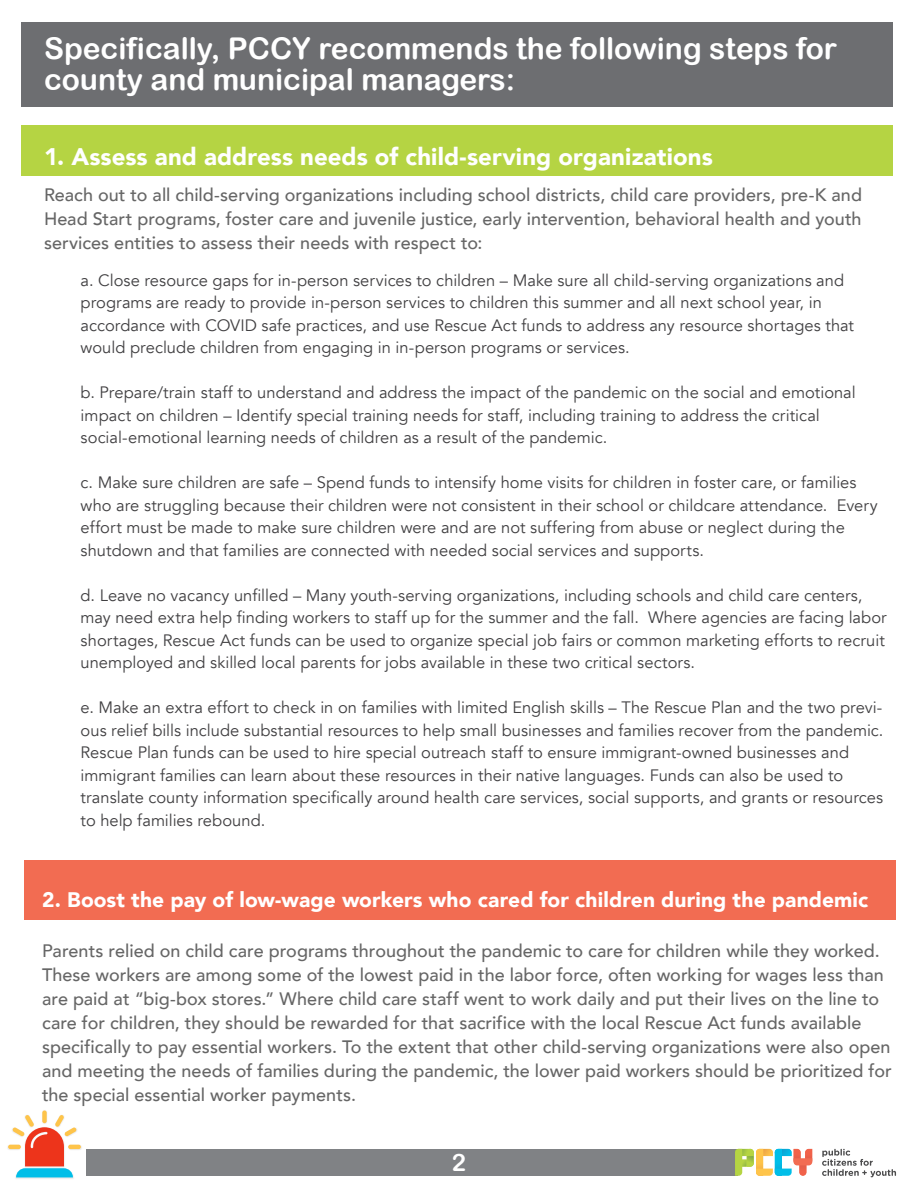
<style>
.page{position:relative;width:918px;height:1188px;background:#fff}
.page>*{position:absolute;margin:0;border:0;box-sizing:border-box;transform-origin:0 0}
.t1{font:30px/31.5px "Arial Rounded MT Bold";color:#fff}
.t2{font:900 24px "Avenir";letter-spacing:.005em;color:#fff}
.t3{font:24px "Arial Rounded MT Bold";color:#fff}
.t4{font:900 21px "Avenir";letter-spacing:.005em;color:#fff}
.t5{font:500 18px/24px "Avenir";color:#666;text-align:justify}
.t6{font:16.5px/22.5px "Avenir";color:#414042}
</style>
<div class="page">
<div style="left:22px;top:22px;width:871px;height:85px;background:#6d6e71"></div>
<div style="left:87px;top:1149px;width:651px;height:27px;background:#808285"></div>
<img style="left:7px;top:1110px;width:75px;height:69px">
<div style="left:42px;top:1111px;width:5px;height:12px;background:#fec44a;border-radius:2px"></div>
<svg style="left:8px;top:1145px;width:13px;height:4px"></svg>
<svg style="left:68px;top:1145px;width:13px;height:4px"></svg>
<svg style="left:12px;top:1115px;width:64px;height:62px"></svg>
<svg style="left:822px;top:1149px;width:74px;height:28px"></svg>
<svg style="left:735px;top:1149px;width:77px;height:27px"></svg>
<div style="left:21px;top:125px;width:872px;height:51px;background:#b5d443"></div>
<div style="left:24px;top:860px;width:872px;height:59px;background:#f26c52"></div>
<h1 class="t1" style="left:44px;top:34px;width:794px">Specifically, PCCY recommends the following steps for county and municipal managers:</h1>
<h2 class="t2" style="left:44px;top:136px;width:670px">1. Assess and address needs of child-serving organizations</h2>
<p class="t5" style="left:44px;top:185px;width:819px">Reach out to all child-serving organizations including school districts, child care providers, pre-K and Head Start programs, foster care and juvenile justice, early intervention, behavioral health and youth services entities to assess their needs with respect to:</p>
<p class="t6" style="left:81px;top:271px;width:775px">a. Close resource gaps for in-person services to children – Make sure all child-serving organizations and programs are ready to provide in-person services to children this summer and all next school year, in accordance with COVID safe practices, and use Rescue Act funds to address any resource shortages that would preclude children from engaging in in-person programs or services.</p>
<p class="t6" style="left:81px;top:383px;width:777px">b. Prepare/train staff to understand and address the impact of the pandemic on the social and emotional impact on children – Identify special training needs for staff, including training to address the critical social-emotional learning needs of children as a result of the pandemic.</p>
<p class="t6" style="left:81px;top:473px;width:799px">c. Make sure children are safe – Spend funds to intensify home visits for children in foster care, or families who are struggling because their children were not consistent in their school or childcare attendance. Every effort must be made to make sure children were and are not suffering from abuse or neglect during the shutdown and that families are connected with needed social services and supports.</p>
<p class="t6" style="left:81px;top:586px;width:808px">d. Leave no vacancy unfilled – Many youth-serving organizations, including schools and child care centers, may need extra help finding workers to staff up for the summer and the fall. Where agencies are facing labor shortages, Rescue Act funds can be used to organize special job fairs or common marketing efforts to recruit unemployed and skilled local parents for jobs available in these two critical sectors.</p>
<p class="t6" style="left:81px;top:698px;width:804px">e. Make an extra effort to check in on families with limited English skills – The Rescue Plan and the two previ&shy;ous relief bills include substantial resources to help small businesses and families recover from the pandemic.<br>Rescue Plan funds can be used to hire special outreach staff to ensure immigrant-owned businesses and immigrant families can learn about these resources in their native languages. Funds can also be used to translate county information specifically around health care services, social supports, and grants or resources to help families rebound.</p>
<p class="t4" style="left:42px;top:882px;width:828px">2. Boost the pay of low-wage workers who cared for children during the pandemic</p>
<p class="t5" style="left:42px;top:940px;width:851px;text-align:left">Parents relied on child care programs throughout the pandemic to care for children while they worked.<br>These workers are among some of the lowest paid in the labor force, often working for wages less than are paid at “big-box stores.” Where child care staff went to work daily and put their lives on the line to care for children, they should be rewarded for that sacrifice with the local Rescue Act funds available specifically to pay essential workers. To the extent that other child-serving organizations were also open and meeting the needs of families during the pandemic, the lower paid workers should be prioritized for the special essential worker payments.</p>
<h2 class="t3" style="left:452px;top:1151px;width:16px">2</h2>
</div>
